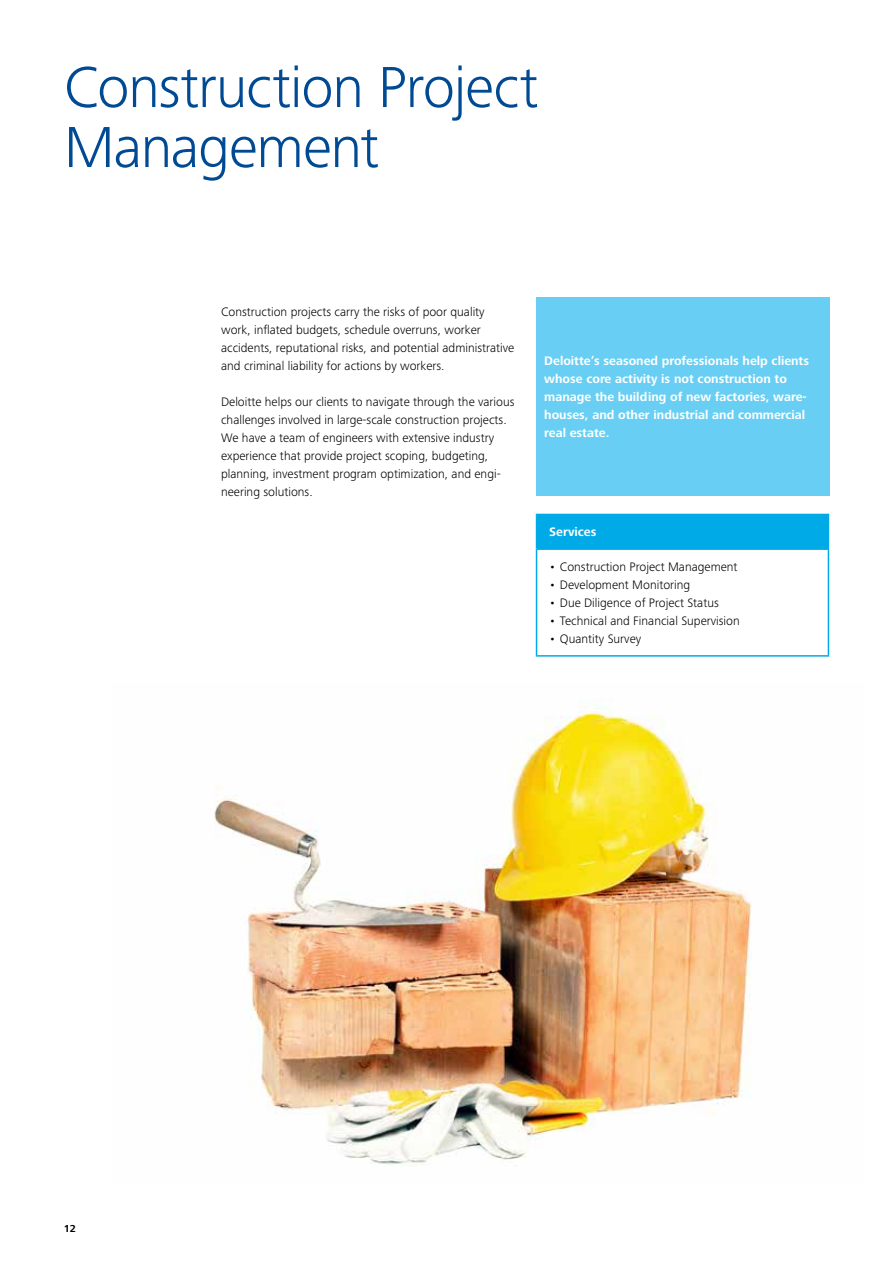
<style>
.page{position:relative;width:893px;height:1263px;background:#fff}
.page>*{position:absolute;margin:0;border:0;box-sizing:border-box;transform-origin:0 0}
.t1{font:300 60px/60px "Frutiger Next Pro";letter-spacing:-.02em;color:#004a94}
.t2{font:300 12.75px/18px "Frutiger Next Pro";color:#000}
.t3{font:700 12.75px/18px "Frutiger Next Pro";color:#fff}
.t4{font:700 10.5px "Frutiger Next Pro";color:#000}
</style>
<div class="page">
<div style="left:536px;top:298px;width:293px;height:198px;background:#68cef3"></div>
<div style="left:536px;top:514px;width:292px;height:35px;background:#00aae7"></div>
<hr style="left:536px;top:514px;width:293px;height:1px;background:#00aae7">
<hr style="left:828px;top:515px;width:1px;height:33px;background:#00aae7">
<hr style="left:536px;top:548px;width:293px;height:2px;background:#00aae7">
<hr style="left:536px;top:550px;width:1px;height:105px;background:#00aae7">
<hr style="left:828px;top:550px;width:1px;height:105px;background:#00aae7">
<hr style="left:536px;top:655px;width:293px;height:2px;background:#00aae7">
<img style="left:214px;top:699px;width:538px;height:466px">
<h1 class="t1" style="left:64px;top:57px;width:476px">Construction Project<br>Management</h1>
<p class="t2" style="left:221px;top:302px;width:295px">Construction projects carry the risks of poor quality work, inflated budgets, schedule overruns, worker accidents, reputational risks, and potential administrative and criminal liability for actions by workers.</p>
<p class="t2" style="left:221px;top:392px;width:295px">Deloitte helps our clients to navigate through the various challenges involved in large-scale construction projects.<br>We have a team of engineers with extensive industry experience that provide project scoping, budgeting, planning, investment program optimization, and engi&shy;neering solutions.</p>
<p class="t3" style="left:544px;top:352px;width:266px">Deloitte’s seasoned professionals help clients whose core activity is not construction to manage the building of new factories, ware&shy;houses, and other industrial and commercial real estate.</p>
<p class="t3" style="left:549px;top:523px;width:49px">Services</p>
<p class="t2" style="left:549px;top:558px;width:190px">• Construction Project Management</p>
<p class="t2" style="left:549px;top:576px;width:142px">• Development Monitoring</p>
<p class="t2" style="left:549px;top:594px;width:171px">• Due Diligence of Project Status</p>
<p class="t2" style="left:549px;top:612px;width:192px">• Technical and Financial Supervision</p>
<p class="t2" style="left:549px;top:630px;width:93px">• Quantity Survey</p>
<p class="t4" style="left:64px;top:1222px;width:14px">12</p>
</div>
